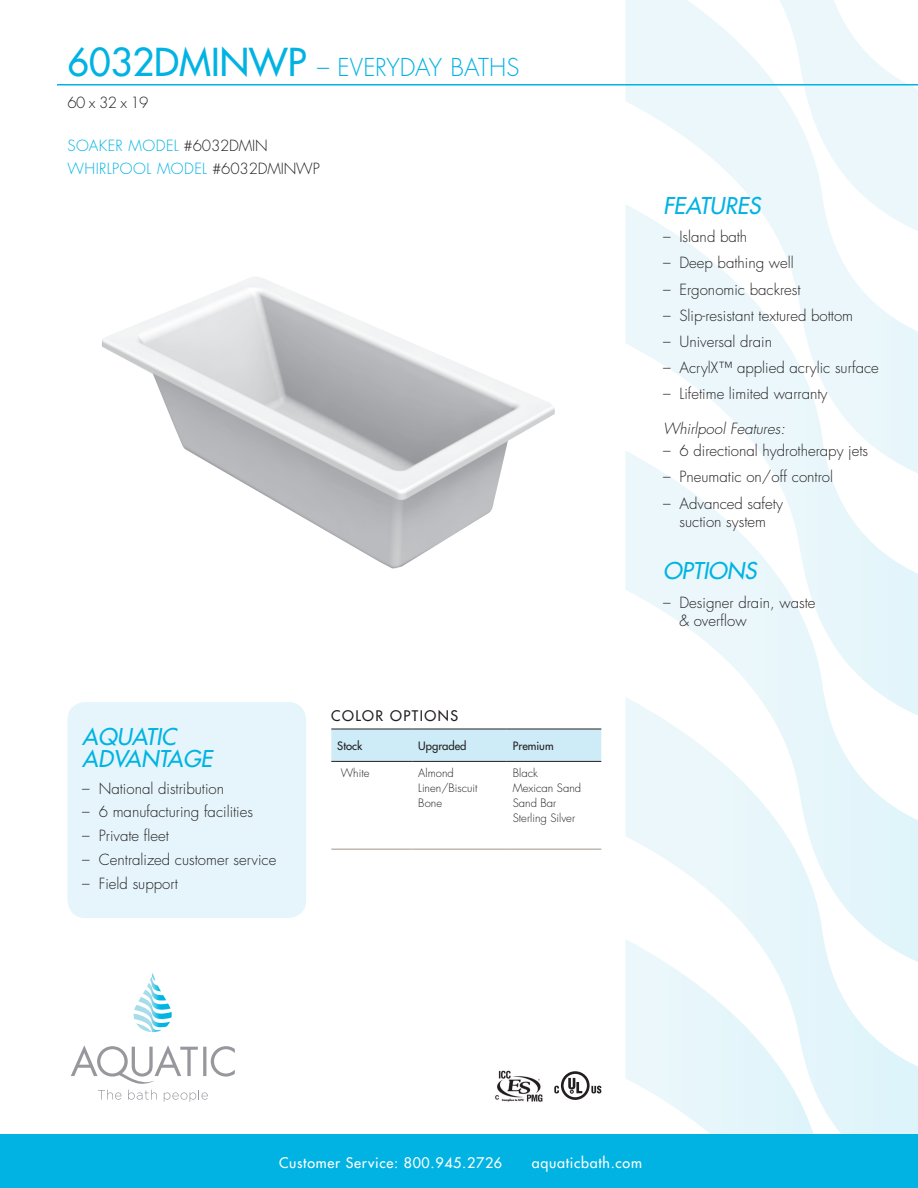
<style>
.page{position:relative;width:918px;height:1188px;background:#fff}
.page>*{position:absolute;margin:0;border:0;box-sizing:border-box;transform-origin:0 0}
.Tub_Name{font:300 24px "Futura Std";color:#00b3e3}
.FEATURES{font:italic 500 22.5px/22.5px "Futura Std";color:#00b3e3}
.Black_Model_Specs{font:300 15px/18px "Futura Std";color:#231f20;text-align:center}
.Model_Numbers{font:300 15px "Futura Std";letter-spacing:.02em;color:#00b3e3}
.Model_Numbers-2{font:300 15px "Futura Std";color:#00b3e3}
.Whirlpool_System{font:italic 300 15px "Futura Std";color:#231f20}
.t1{font:500 14.25px "Futura Std";letter-spacing:.05em;color:#fff}
.t2{font:500 14.25px "Futura Std";letter-spacing:.1em;color:#231f20}
.t3{font:300 11.25px/15px "Futura Std";color:#231f20}
.t4{font:500 11.25px "Futura Std";color:#231f20}
.s1{font-weight:500;font-size:37.5px}
.s2{color:#231f20}
</style>
<div class="page">
<div style="left:331px;top:730px;width:270px;height:31px;background:#cdecf7"></div>
<hr style="left:331px;top:729px;width:81px;height:1px;background:#231f20">
<hr style="left:412px;top:729px;width:95px;height:1px;background:#231f20">
<hr style="left:507px;top:729px;width:94px;height:1px;background:#231f20">
<hr style="left:331px;top:761px;width:81px;height:1px;background:#231f20">
<hr style="left:412px;top:761px;width:95px;height:1px;background:#231f20">
<hr style="left:507px;top:761px;width:94px;height:1px;background:#231f20">
<hr style="left:331px;top:849px;width:81px;height:1px;background:#a19689">
<hr style="left:412px;top:849px;width:95px;height:1px;background:#a19689">
<hr style="left:507px;top:849px;width:94px;height:1px;background:#a19689">
<svg style="left:626px;top:0;width:146px;height:204px"></svg>
<svg style="left:626px;top:204px;width:292px;height:246px"></svg>
<svg style="left:626px;top:450px;width:292px;height:247px"></svg>
<svg style="left:626px;top:697px;width:292px;height:437px"></svg>
<svg style="left:626px;top:939px;width:203px;height:195px"></svg>
<svg style="left:772px;top:0;width:146px;height:238px"></svg>
<div style="left:0;top:1134px;width:918px;height:54px;background:#00b3e3"></div>
<svg style="left:71px;top:1045px;width:164px;height:39px"></svg>
<svg style="left:133px;top:973px;width:39px;height:59px"></svg>
<svg style="left:98px;top:1090px;width:23px;height:10px"></svg>
<svg style="left:128px;top:1090px;width:29px;height:10px"></svg>
<svg style="left:164px;top:1090px;width:44px;height:12px"></svg>
<hr style="left:57px;top:84px;width:861px;height:2px;background:#00b3e3">
<div style="left:68px;top:702px;width:238px;height:216px;background:#e5f5fb;border-radius:18px"></div>
<img style="left:102px;top:277px;width:453px;height:291px">
<svg style="left:554px;top:1071px;width:47px;height:29px"></svg>
<img style="left:495px;top:1070px;width:48px;height:32px">
<p class="Tub_Name" style="left:68px;top:53px;width:454px"><span class="s1">6032DMINWP</span> – EVERYDAY BATHS</p>
<p class="Black_Model_Specs" style="left:68px;top:94px;width:83px">60 x 32 x 19</p>
<p class="Model_Numbers-2" style="left:68px;top:137px;width:202px">SOAKER MODEL <span class="s2">#6032DMIN</span></p>
<p class="Model_Numbers" style="left:68px;top:159px;width:254px">WHIRLPOOL MODEL <span class="s2">#6032DMINWP</span></p>
<p class="FEATURES" style="left:82px;top:725px;width:131px">AQUATIC<br>ADVANTAGE</p>
<p class="Black_Model_Specs" style="left:82px;top:780px;width:143px">– National distribution</p>
<p class="Black_Model_Specs" style="left:82px;top:803px;width:172px">– 6 manufacturing facilities</p>
<p class="Black_Model_Specs" style="left:82px;top:827px;width:88px">– Private fleet</p>
<p class="Black_Model_Specs" style="left:82px;top:851px;width:196px">– Centralized customer service</p>
<p class="Black_Model_Specs" style="left:82px;top:875px;width:97px">– Field support</p>
<p class="t2" style="left:331px;top:707px;width:128px">COLOR OPTIONS</p>
<p class="t4" style="left:337px;top:739px;width:26px">Stock</p>
<p class="t4" style="left:418px;top:739px;width:50px">Upgraded</p>
<p class="t4" style="left:513px;top:739px;width:42px">Premium</p>
<p class="t3" style="left:341px;top:765px;width:30px">White</p>
<p class="t3" style="left:418px;top:765px;width:61px">Almond<br>Linen/Biscuit<br>Bone</p>
<p class="t3" style="left:513px;top:765px;width:70px">Black<br>Mexican Sand<br>Sand Bar<br>Sterling Silver</p>
<p class="FEATURES" style="left:663px;top:194px;width:99px">FEATURES</p>
<p class="Black_Model_Specs" style="left:663px;top:228px;width:86px">– Island bath</p>
<p class="Black_Model_Specs" style="left:663px;top:254px;width:132px">– Deep bathing well</p>
<p class="Black_Model_Specs" style="left:663px;top:281px;width:139px">– Ergonomic backrest</p>
<p class="Black_Model_Specs" style="left:663px;top:307px;width:192px">– Slip-resistant textured bottom</p>
<p class="Black_Model_Specs" style="left:663px;top:333px;width:111px">– Universal drain</p>
<p class="Black_Model_Specs" style="left:663px;top:359px;width:217px">– AcrylX™ applied acrylic surface</p>
<p class="Black_Model_Specs" style="left:663px;top:385px;width:166px">– Lifetime limited warranty</p>
<p class="Whirlpool_System" style="left:663px;top:419px;width:124px">Whirlpool Features:</p>
<p class="Black_Model_Specs" style="left:663px;top:442px;width:207px">– 6 directional hydrotherapy jets</p>
<p class="Black_Model_Specs" style="left:663px;top:468px;width:172px">– Pneumatic on/off control</p>
<p class="Black_Model_Specs" style="left:663px;top:495px;width:121px">– Advanced safety suction system</p>
<p class="FEATURES" style="left:663px;top:560px;width:95px">OPTIONS</p>
<p class="Black_Model_Specs" style="left:680px;top:594px;width:138px;text-align:left;text-indent:-16px">– Designer drain, waste &amp; overflow</p>
<p class="t1" style="left:279px;top:1153px;width:225px">Customer Service: 800.945.2726</p>
<p class="t1" style="left:532px;top:1153px;width:112px">aquaticbath.com</p>
</div>
